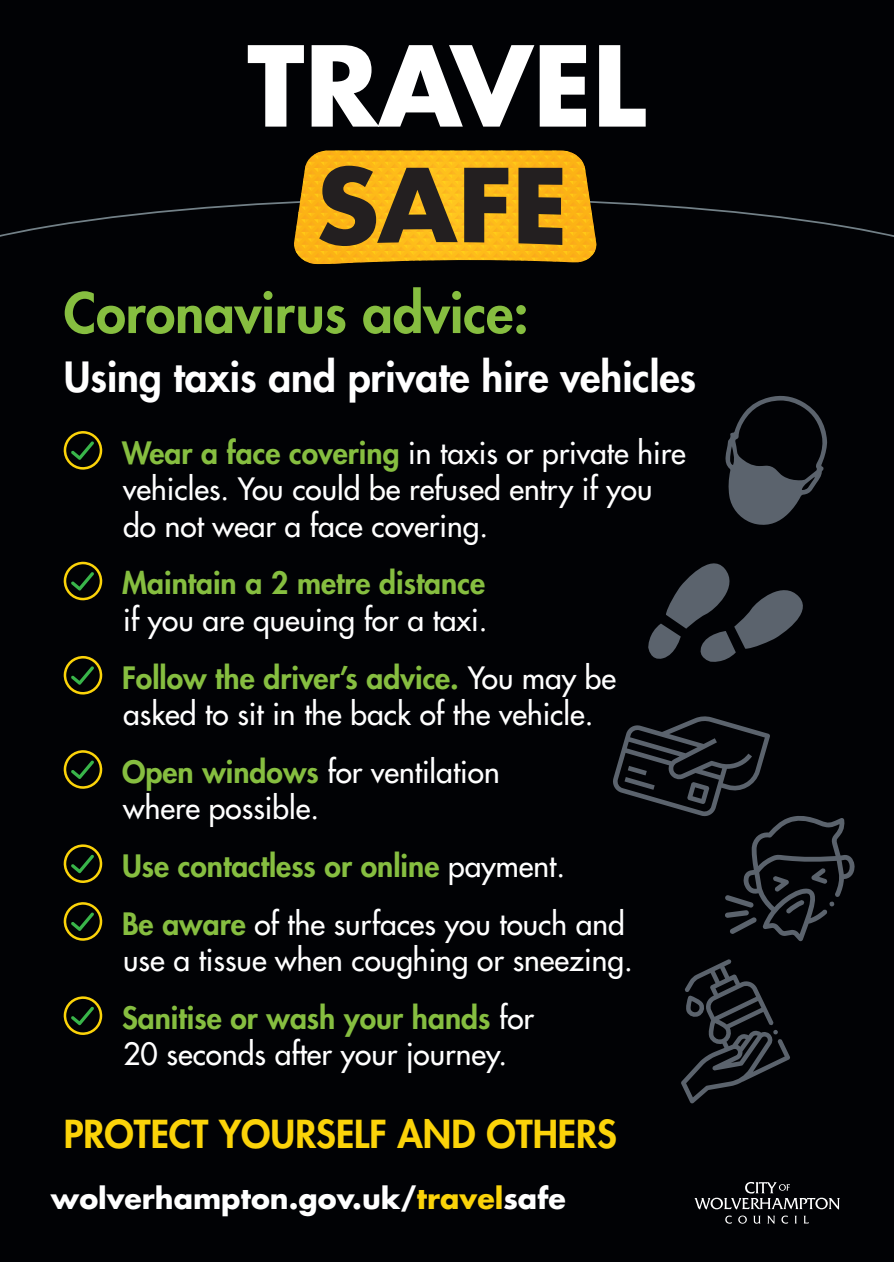
<style>
.page{position:relative;width:894px;height:1262px;background:#fff}
.page>*{position:absolute;margin:0;border:0;box-sizing:border-box;transform-origin:0 0}
.t1{font:700 108px "Futura Std";color:#fff}
.t2{font:800 54px "Futura Std";color:#86be40}
.t3{font:800 40.5px "Futura Std";color:#fff}
.t4{font:800 37.5px "Futura Std";color:#fbd309}
.t5{font:500 30px/57.8px "Futura Std";color:#fff}
.t6{font:800 30px "Futura Std";color:#86be40}
.t7{font:700 28.5px "Futura Std";color:#fff}
.s1{font-weight:800;color:#86be40}
.s2{color:#fbd309}
</style>
<div class="page">
<div style="left:0;top:0;width:894px;height:1261px;background:#010205"></div>
<svg style="left:725px;top:1215px;width:7px;height:8px"></svg>
<svg style="left:738px;top:1215px;width:9px;height:8px"></svg>
<svg style="left:753px;top:1215px;width:8px;height:8px"></svg>
<svg style="left:767px;top:1215px;width:8px;height:8px"></svg>
<svg style="left:781px;top:1215px;width:7px;height:8px"></svg>
<svg style="left:795px;top:1215px;width:2px;height:8px"></svg>
<svg style="left:804px;top:1215px;width:5px;height:8px"></svg>
<svg style="left:694px;top:1182px;width:146px;height:27px"></svg>
<svg style="left:63px;top:431px;width:40px;height:39px"></svg>
<svg style="left:63px;top:561px;width:40px;height:39px"></svg>
<svg style="left:63px;top:656px;width:40px;height:39px"></svg>
<svg style="left:63px;top:750px;width:40px;height:39px"></svg>
<svg style="left:63px;top:844px;width:40px;height:39px"></svg>
<svg style="left:63px;top:902px;width:40px;height:39px"></svg>
<svg style="left:63px;top:996px;width:40px;height:39px"></svg>
<svg style="left:725px;top:396px;width:102px;height:129px"></svg>
<svg style="left:648px;top:563px;width:155px;height:99px"></svg>
<svg style="left:681px;top:959px;width:109px;height:144px"></svg>
<svg style="left:613px;top:716px;width:242px;height:225px"></svg>
<svg style="left:0;top:201px;width:894px;height:36px"></svg>
<svg style="left:292px;top:150px;width:306px;height:115px;background:#a27819"></svg>
<h1 class="t1" style="left:247px;top:26px;width:400px">TRAVEL</h1>
<h2 class="t2" style="left:64px;top:288px;width:467px">Coronavirus advice:</h2>
<h3 class="t3" style="left:64px;top:358px;width:634px">Using taxis and private hire vehicles</h3>
<p class="t5" style="left:122px;top:436px;width:565px;line-height:36.5px"><span class="s1">Wear a face covering</span> in taxis or private hire vehicles. You could be refused entry if you do not wear a face covering.</p>
<p class="t6" style="left:122px;top:569px;width:364px">Maintain a 2 metre distance</p>
<p class="t5" style="left:122px;top:592px;width:496px">if you are queuing for a taxi.<br><span class="s1">Follow the driver’s advice.</span> You may be</p>
<p class="t5" style="left:122px;top:687px;width:473px">asked to sit in the back of the vehicle.<br><span class="s1">Open windows</span> for ventilation</p>
<p class="t5" style="left:122px;top:781px;width:504px">where possible.<br><span class="s1">Use contactless or online</span> payment.<br><span class="s1">Be aware</span> of the surfaces you touch and</p>
<p class="t5" style="left:122px;top:933px;width:512px">use a tissue when coughing or sneezing.<br><span class="s1">Sanitise or wash your hands</span> for</p>
<p class="t5" style="left:123px;top:1027px;width:385px">20 seconds after your journey.</p>
<p class="t4" style="left:64px;top:1116px;width:555px">PROTECT YOURSELF AND OTHERS</p>
<p class="t7" style="left:51px;top:1182px;width:516px">wolverhampton.gov.uk/<span class="s2">travel</span>safe</p>
</div>
